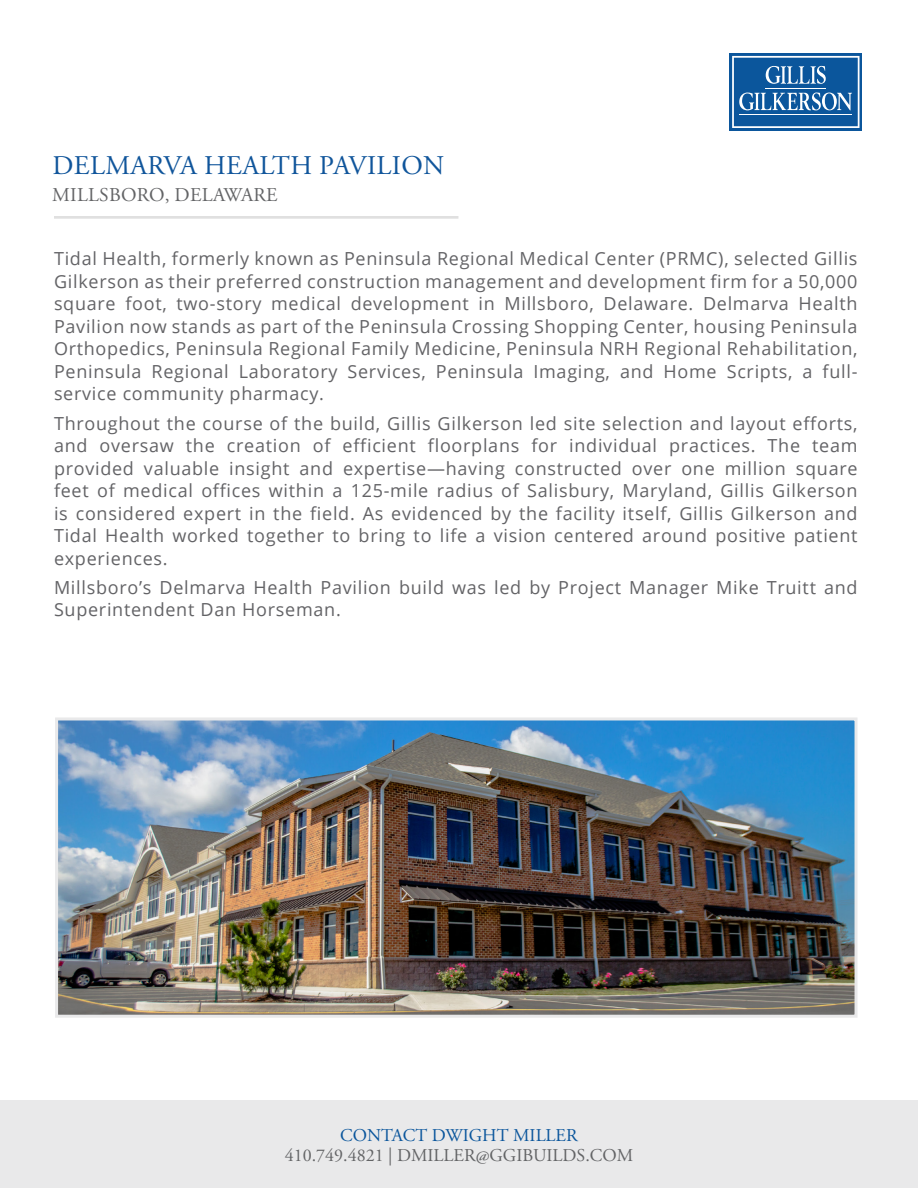
<style>
.page{position:relative;width:918px;height:1188px;background:#fff}
.page>*{position:absolute;margin:0;border:0;box-sizing:border-box;transform-origin:0 0}
.t1{font:27px "Adobe Garamond Pro";letter-spacing:.015em;color:#10559b}
.t2{font:19.5px "Adobe Garamond Pro";letter-spacing:.015em;color:#636466}
.t3{font:18px/22.5px "Open Sans";letter-spacing:.04em;color:#636366;text-align:justify}
.t4{font:18px/19.8px "Adobe Garamond Pro";color:#636466;text-align:center}
.s1{color:#0b569c}
</style>
<div class="page">
<div style="left:729px;top:53px;width:133px;height:78px;background:linear-gradient(to right,#125b9f,#125b9f)"></div>
<svg style="left:732px;top:56px;width:128px;height:72px;background:#3d79b0"></svg>
<img style="left:59px;top:721px;width:795px;height:293px">
<div style="left:55px;top:717px;width:803px;height:301px;border:3px solid #e9e9ea"></div>
<div style="left:54px;top:216px;width:404px;height:3px;border:2px solid #e0e0e0"></div>
<div style="left:0;top:1100px;width:918px;height:87px;background:#e9e9ea"></div>
<p class="t1" style="left:53px;top:150px;width:393px">DELMARVA HEALTH PAVILION</p>
<p class="t2" style="left:52px;top:184px;width:227px">MILLSBORO, DELAWARE</p>
<p class="t3" style="left:54px;top:247px;width:805px">Tidal Health, formerly known as Peninsula Regional Medical Center (PRMC), selected Gillis Gilkerson as their preferred construction management and development firm for a 50,000 square foot, two-story medical development in Millsboro, Delaware. Delmarva Health Pavilion now stands as part of the Peninsula Crossing Shopping Center, housing Peninsula Orthopedics, Peninsula Regional Family Medicine, Peninsula NRH Regional Rehabilitation, Peninsula Regional Laboratory Services, Peninsula Imaging, and Home Scripts, a full&shy;service community pharmacy.</p>
<p class="t3" style="left:54px;top:411px;width:805px">Throughout the course of the build, Gillis Gilkerson led site selection and layout efforts, and oversaw the creation of efficient floorplans for individual practices. The team provided valuable insight and expertise—having constructed over one million square feet of medical offices within a 125-mile radius of Salisbury, Maryland, Gillis Gilkerson is considered expert in the field. As evidenced by the facility itself, Gillis Gilkerson and Tidal Health worked together to bring to life a vision centered around positive patient experiences.</p>
<p class="t3" style="left:54px;top:576px;width:805px">Millsboro’s Delmarva Health Pavilion build was led by Project Manager Mike Truitt and<br>Superintendent Dan Horseman.</p>
<p class="t4" style="left:285px;top:1126px;width:350px"><span class="s1">CONTACT DWIGHT MILLER<br></span>410.749.4821 | DMILLER@GGIBUILDS.COM</p>
</div>
